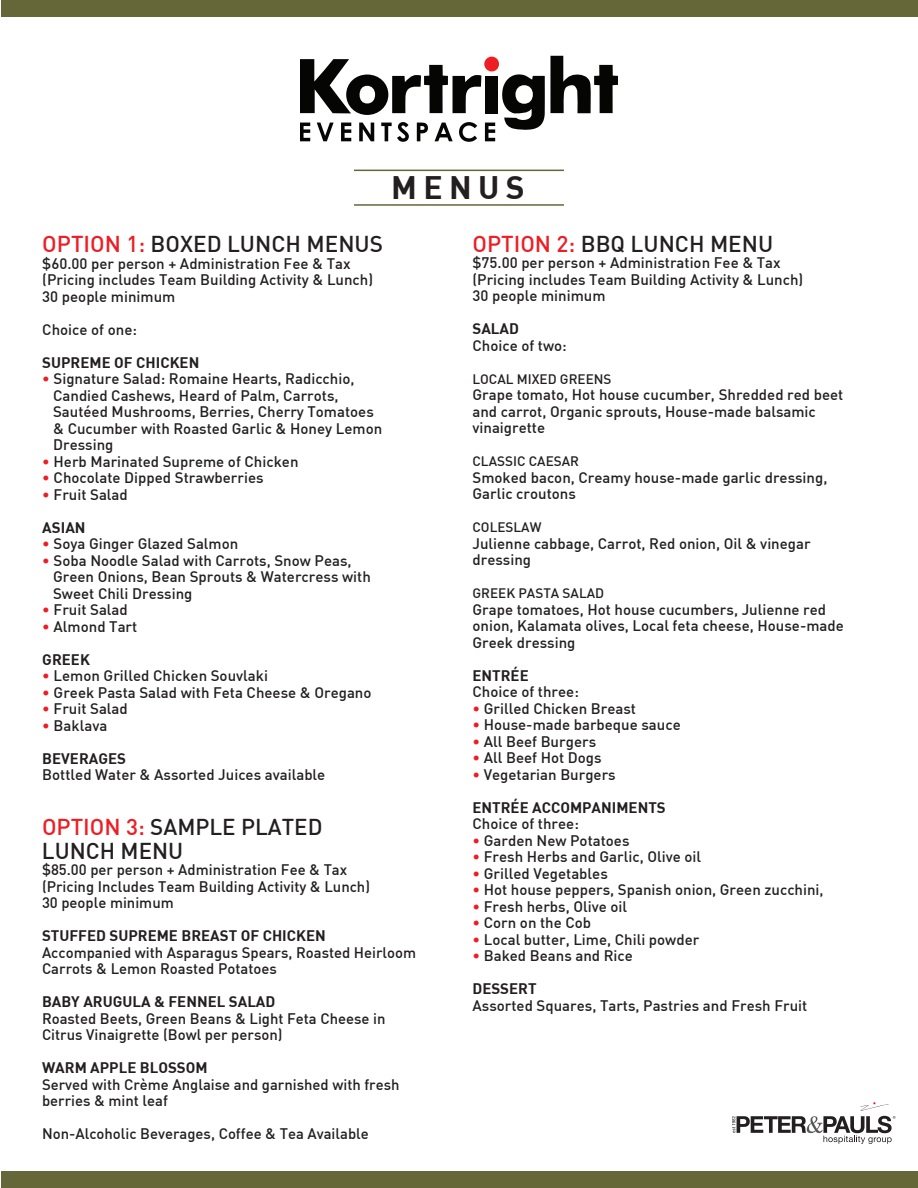
<style>
.page{position:relative;width:918px;height:1188px;background:#fff}
.page>*{position:absolute;margin:0;border:0;box-sizing:border-box;transform-origin:0 0}
.t1{font:31.8px "DIN Bold";letter-spacing:.2em;color:#231f20}
.t2{font:500 22.5px/24px "DIN";color:#231f20}
.t3{font:500 15px/16.5px "DIN";color:#231f20}
.t4{font:15px "DIN Bold";color:#231f20}
.t5{font:500 13.5px "DIN";color:#231f20}
.s1{color:#ee1d23}
</style>
<div class="page">
<div style="left:1px;top:0;width:916px;height:17px;background:#656739"></div>
<div style="left:1px;top:1172px;width:916px;height:16px;background:#656739"></div>
<svg style="left:732px;top:1102px;width:164px;height:42px"></svg>
<hr style="left:354px;top:170px;width:210px;height:1px;background:#656739">
<hr style="left:354px;top:204px;width:210px;height:2px;background:#656739">
<svg style="left:300px;top:56px;width:318px;height:86px"></svg>
<h1 class="t1" style="left:391px;top:167px;width:135px">MENUS</h1>
<h2 class="t2" style="left:42px;top:231px;width:342px"><span class="s1">OPTION 1:</span> BOXED LUNCH MENUS</h2>
<p class="t3" style="left:42px;top:254px;width:332px">$60.00 per person + Administration Fee &amp; Tax (Pricing includes Team Building Activity &amp; Lunch)<br>30 people minimum</p>
<p class="t3" style="left:42px;top:320px;width:96px">Choice of one:</p>
<p class="t4" style="left:42px;top:352px;width:159px">SUPREME OF CHICKEN</p>
<p class="t3" style="left:53px;top:370px;width:331px;text-indent:-11px"><span class="s1">•</span> Signature Salad: Romaine Hearts, Radicchio, Candied Cashews, Heard of Palm, Carrots, Sautéed Mushrooms, Berries, Cherry Tomatoes &amp; Cucumber with Roasted Garlic &amp; Honey Lemon Dressing</p>
<p class="t3" style="left:42px;top:452px;width:258px"><span class="s1">•</span> Herb Marinated Supreme of Chicken</p>
<p class="t3" style="left:42px;top:469px;width:223px"><span class="s1">•</span> Chocolate Dipped Strawberries</p>
<p class="t3" style="left:42px;top:485px;width:87px"><span class="s1">•</span> Fruit Salad</p>
<p class="t4" style="left:42px;top:517px;width:45px">ASIAN</p>
<p class="t3" style="left:42px;top:535px;width:198px"><span class="s1">•</span> Soya Ginger Glazed Salmon</p>
<p class="t3" style="left:53px;top:551px;width:319px;text-indent:-11px"><span class="s1">•</span> Soba Noodle Salad with Carrots, Snow Peas,<br>Green Onions, Bean Sprouts &amp; Watercress with<br>Sweet Chili Dressing</p>
<p class="t3" style="left:42px;top:601px;width:87px"><span class="s1">•</span> Fruit Salad</p>
<p class="t3" style="left:42px;top:617px;width:97px"><span class="s1">•</span> Almond Tart</p>
<p class="t4" style="left:42px;top:649px;width:49px">GREEK</p>
<p class="t3" style="left:42px;top:667px;width:227px"><span class="s1">•</span> Lemon Grilled Chicken Souvlaki</p>
<p class="t3" style="left:42px;top:683px;width:331px"><span class="s1">•</span> Greek Pasta Salad with Feta Cheese &amp; Oregano</p>
<p class="t3" style="left:42px;top:700px;width:87px"><span class="s1">•</span> Fruit Salad</p>
<p class="t3" style="left:42px;top:716px;width:67px"><span class="s1">•</span> Baklava</p>
<p class="t4" style="left:42px;top:748px;width:85px">BEVERAGES</p>
<p class="t3" style="left:42px;top:766px;width:285px">Bottled Water &amp; Assorted Juices available</p>
<h2 class="t2" style="left:42px;top:814px;width:282px"><span class="s1">OPTION 3:</span> SAMPLE PLATED<br>LUNCH MENU</h2>
<p class="t3" style="left:42px;top:861px;width:330px">$85.00 per person + Administration Fee &amp; Tax (Pricing Includes Team Building Activity &amp; Lunch)<br>30 people minimum</p>
<p class="t4" style="left:42px;top:926px;width:285px">STUFFED SUPREME BREAST OF CHICKEN</p>
<p class="t3" style="left:42px;top:943px;width:376px">Accompanied with Asparagus Spears, Roasted Heirloom<br>Carrots &amp; Lemon Roasted Potatoes</p>
<p class="t4" style="left:42px;top:992px;width:235px">BABY ARUGULA &amp; FENNEL SALAD</p>
<p class="t3" style="left:42px;top:1009px;width:345px">Roasted Beets, Green Beans &amp; Light Feta Cheese in<br>Citrus Vinaigrette (Bowl per person)</p>
<p class="t4" style="left:42px;top:1058px;width:167px">WARM APPLE BLOSSOM</p>
<p class="t3" style="left:42px;top:1075px;width:359px">Served with Crème Anglaise and garnished with fresh berries &amp; mint leaf</p>
<p class="t3" style="left:42px;top:1125px;width:328px">Non-Alcoholic Beverages, Coffee &amp; Tea Available</p>
<h2 class="t2" style="left:472px;top:231px;width:302px"><span class="s1">OPTION 2:</span> BBQ LUNCH MENU</h2>
<p class="t3" style="left:472px;top:254px;width:332px">$75.00 per person + Administration Fee &amp; Tax (Pricing includes Team Building Activity &amp; Lunch)<br>30 people minimum</p>
<p class="t4" style="left:472px;top:319px;width:48px">SALAD</p>
<p class="t3" style="left:472px;top:337px;width:96px">Choice of two:</p>
<p class="t5" style="left:472px;top:370px;width:141px">LOCAL MIXED GREENS</p>
<p class="t3" style="left:472px;top:386px;width:372px">Grape tomato, Hot house cucumber, Shredded red beet and carrot, Organic sprouts, House-made balsamic vinaigrette</p>
<p class="t5" style="left:472px;top:453px;width:108px">CLASSIC CAESAR</p>
<p class="t3" style="left:472px;top:469px;width:356px">Smoked bacon, Creamy house-made garlic dressing,<br>Garlic croutons</p>
<p class="t5" style="left:472px;top:519px;width:70px">COLESLAW</p>
<p class="t3" style="left:472px;top:535px;width:340px">Julienne cabbage, Carrot, Red onion, Oil &amp; vinegar dressing</p>
<p class="t5" style="left:472px;top:585px;width:133px">GREEK PASTA SALAD</p>
<p class="t3" style="left:472px;top:601px;width:373px">Grape tomatoes, Hot house cucumbers, Julienne red onion, Kalamata olives, Local feta cheese, House-made<br>Greek dressing</p>
<p class="t4" style="left:472px;top:666px;width:58px">ENTRÉE</p>
<p class="t3" style="left:472px;top:683px;width:108px">Choice of three:</p>
<p class="t3" style="left:472px;top:700px;width:165px"><span class="s1">•</span> Grilled Chicken Breast</p>
<p class="t3" style="left:472px;top:716px;width:210px"><span class="s1">•</span> House-made barbeque sauce</p>
<p class="t3" style="left:472px;top:733px;width:125px"><span class="s1">•</span> All Beef Burgers</p>
<p class="t3" style="left:472px;top:749px;width:131px"><span class="s1">•</span> All Beef Hot Dogs</p>
<p class="t3" style="left:472px;top:766px;width:145px"><span class="s1">•</span> Vegetarian Burgers</p>
<p class="t4" style="left:472px;top:798px;width:195px">ENTRÉE ACCOMPANIMENTS</p>
<p class="t3" style="left:472px;top:815px;width:108px">Choice of three:</p>
<p class="t3" style="left:472px;top:832px;width:159px"><span class="s1">•</span> Garden New Potatoes</p>
<p class="t3" style="left:472px;top:848px;width:230px"><span class="s1">•</span> Fresh Herbs and Garlic, Olive oil</p>
<p class="t3" style="left:472px;top:865px;width:137px"><span class="s1">•</span> Grilled Vegetables</p>
<p class="t3" style="left:472px;top:881px;width:353px"><span class="s1">•</span> Hot house peppers, Spanish onion, Green zucchini,</p>
<p class="t3" style="left:472px;top:898px;width:156px"><span class="s1">•</span> Fresh herbs, Olive oil</p>
<p class="t3" style="left:472px;top:914px;width:120px"><span class="s1">•</span> Corn on the Cob</p>
<p class="t3" style="left:472px;top:931px;width:228px"><span class="s1">•</span> Local butter, Lime, Chili powder</p>
<p class="t3" style="left:472px;top:947px;width:162px"><span class="s1">•</span> Baked Beans and Rice</p>
<p class="t4" style="left:472px;top:979px;width:66px">DESSERT</p>
<p class="t3" style="left:472px;top:997px;width:336px">Assorted Squares, Tarts, Pastries and Fresh Fruit</p>
</div>
